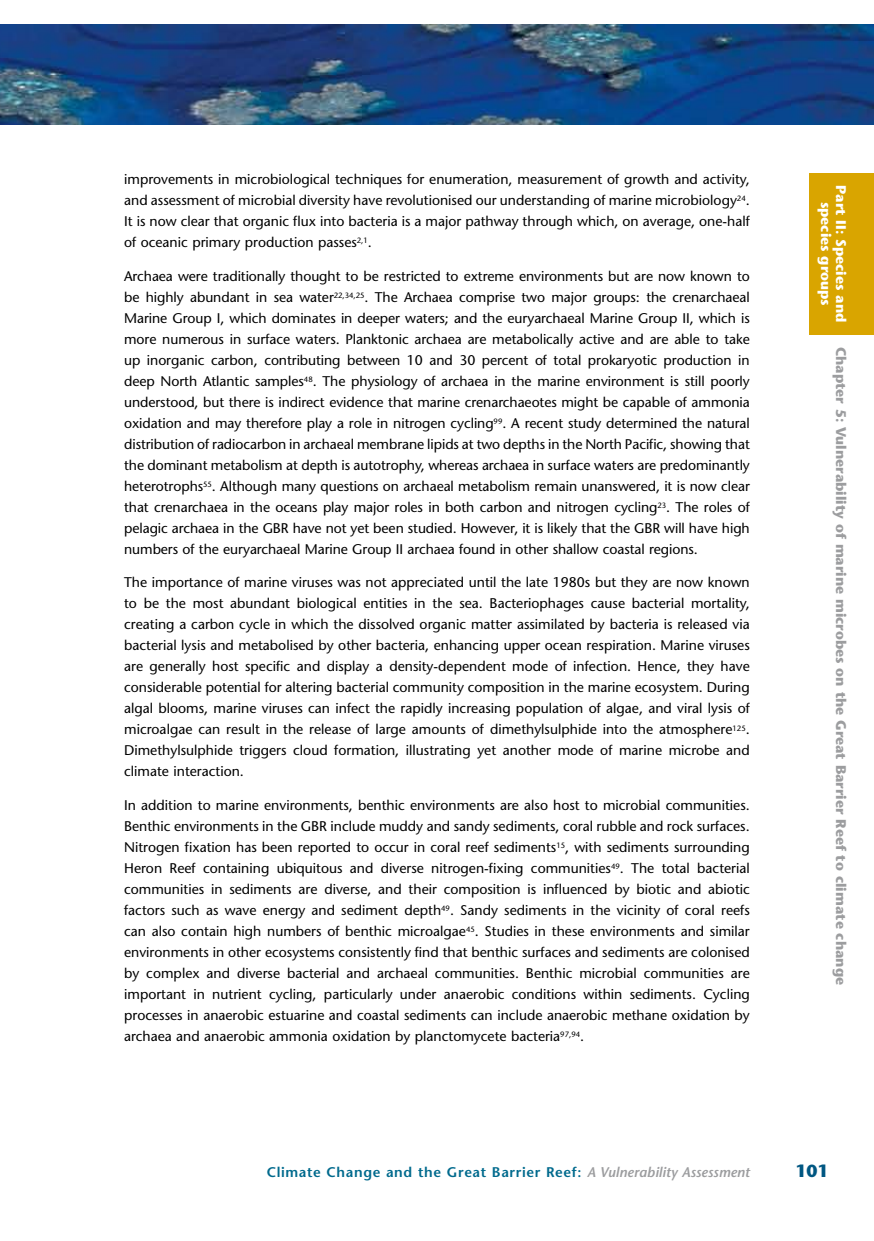
<style>
.page{position:relative;width:874px;height:1241px;background:#fff}
.page>*{position:absolute;margin:0;border:0;box-sizing:border-box;transform-origin:0 0}
.t1{font:700 17.5px "Stone Sans";color:#005782}
.t2{font:14px/21px "Stone Sans";color:#000;text-align:justify}
.t3{font:700 14px "Stone Sans";color:#9c9d9f}
.t4{font:600 14px "Stone Sans";letter-spacing:.045em;color:#006a8d}
.t5{font:700 14px/14.9px "Stone Sans";color:#fff;text-align:center}
.s1{font-style:italic;color:#9c9d9f}
</style>
<div class="page">
<img style="left:0;top:25px;width:873px;height:99px">
<div style="left:809px;top:173px;width:64px;height:162px;background:#d9a500"></div>
<p class="t2" style="left:124px;top:169px;width:627px">improvements in microbiological techniques for enumeration, measurement of growth and activity, and assessment of microbial diversity have revolutionised our understanding of marine microbiology<sup>24</sup>.<br>It is now clear that organic flux into bacteria is a major pathway through which, on average, one-half of oceanic primary production passes<sup>2,1</sup>.</p>
<p class="t2" style="left:124px;top:265px;width:627px">Archaea were traditionally thought to be restricted to extreme environments but are now known to be highly abundant in sea water<sup>22,34,25</sup>. The Archaea comprise two major groups: the crenarchaeal Marine Group I, which dominates in deeper waters; and the euryarchaeal Marine Group II, which is more numerous in surface waters. Planktonic archaea are metabolically active and are able to take up inorganic carbon, contributing between 10 and 30 percent of total prokaryotic production in deep North Atlantic samples<sup>48</sup>. The physiology of archaea in the marine environment is still poorly understood, but there is indirect evidence that marine crenarchaeotes might be capable of ammonia oxidation and may therefore play a role in nitrogen cycling<sup>99</sup>. A recent study determined the natural distribution of radiocarbon in archaeal membrane lipids at two depths in the North Pacific, showing that the dominant metabolism at depth is autotrophy, whereas archaea in surface waters are predominantly heterotrophs<sup>55</sup>. Although many questions on archaeal metabolism remain unanswered, it is now clear that crenarchaea in the oceans play major roles in both carbon and nitrogen cycling<sup>23</sup>. The roles of pelagic archaea in the GBR have not yet been studied. However, it is likely that the GBR will have high numbers of the euryarchaeal Marine Group II archaea found in other shallow coastal regions.</p>
<p class="t2" style="left:124px;top:572px;width:627px">The importance of marine viruses was not appreciated until the late 1980s but they are now known to be the most abundant biological entities in the sea. Bacteriophages cause bacterial mortality, creating a carbon cycle in which the dissolved organic matter assimilated by bacteria is released via bacterial lysis and metabolised by other bacteria, enhancing upper ocean respiration. Marine viruses are generally host specific and display a density-dependent mode of infection. Hence, they have considerable potential for altering bacterial community composition in the marine ecosystem. During algal blooms, marine viruses can infect the rapidly increasing population of algae, and viral lysis of microalgae can result in the release of large amounts of dimethylsulphide into the atmosphere<sup>125</sup>.<br>Dimethylsulphide triggers cloud formation, illustrating yet another mode of marine microbe and climate interaction.</p>
<p class="t2" style="left:124px;top:794px;width:627px">In addition to marine environments, benthic environments are also host to microbial communities.<br>Benthic environments in the GBR include muddy and sandy sediments, coral rubble and rock surfaces.<br>Nitrogen fixation has been reported to occur in coral reef sediments<sup>15</sup>, with sediments surrounding Heron Reef containing ubiquitous and diverse nitrogen-fixing communities<sup>49</sup>. The total bacterial communities in sediments are diverse, and their composition is influenced by biotic and abiotic factors such as wave energy and sediment depth<sup>49</sup>. Sandy sediments in the vicinity of coral reefs can also contain high numbers of benthic microalgae<sup>45</sup>. Studies in these environments and similar environments in other ecosystems consistently find that benthic surfaces and sediments are colonised by complex and diverse bacterial and archaeal communities. Benthic microbial communities are important in nutrient cycling, particularly under anaerobic conditions within sediments. Cycling processes in anaerobic estuarine and coastal sediments can include anaerobic methane oxidation by archaea and anaerobic ammonia oxidation by planctomycete bacteria<sup>97,94</sup>.</p>
<p class="t5" style="left:848px;top:185px;width:138px;rotate:90deg">Part II: Species and species groups</p>
<p class="t3" style="left:849px;top:346px;width:639px;rotate:90deg">Chapter 5: Vulnerability of marine microbes on the Great Barrier Reef to climate change</p>
<p class="t4" style="left:266px;top:1163px;width:484px">Climate Change and the Great Barrier Reef: <span class="s1">A Vulnerability Assessment</span></p>
<p class="t1" style="left:795px;top:1160px;width:35px">101</p>
</div>
